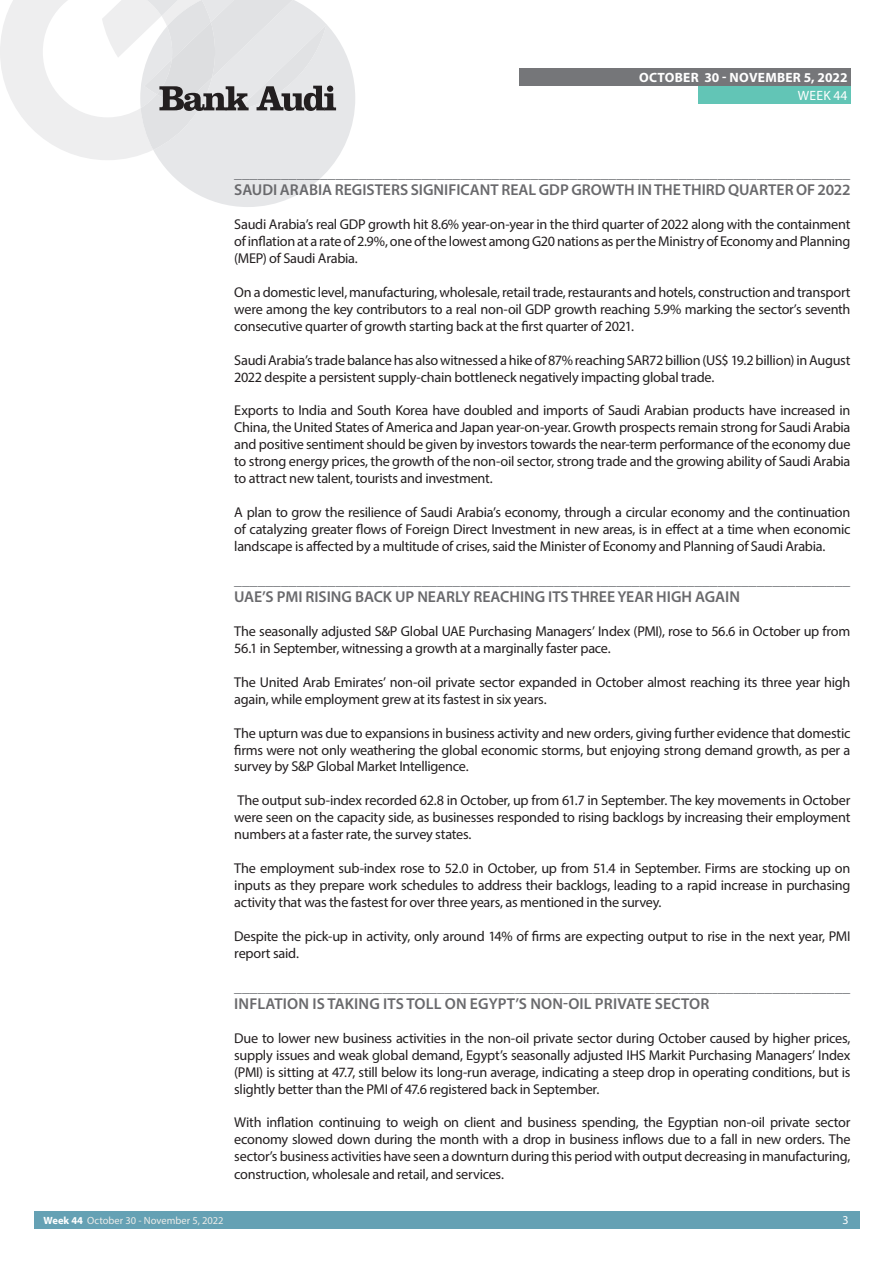
<style>
.page{position:relative;width:893px;height:1263px;background:#fff}
.page>*{position:absolute;margin:0;border:0;box-sizing:border-box;transform-origin:0 0}
.t1{font:600 15.75px "Myriad Pro";color:#69696c}
.t2{font:15.6px "Myriad Pro";color:#707276}
.t3{font:14.25px/17px "Myriad Pro";letter-spacing:-.02em;color:#231f20;text-align:justify}
.t4{font:700 13.5px "Myriad Pro";letter-spacing:.02em;color:#fff}
.t5{font:13.5px "Myriad Pro";letter-spacing:.02em;color:#fff}
.t6{font:12px "Myriad Pro";color:#fff}
.t7{font:10.5px "Myriad Pro";color:#ecece9}
.s1{font-weight:700;color:#fff}
</style>
<div class="page">
<div style="left:34px;top:1212px;width:826px;height:17px;background:#65a1b4"></div>
<div style="left:519px;top:68px;width:331px;height:17px;background:#757679"></div>
<div style="left:698px;top:86px;width:152px;height:17px;background:#62c5b6"></div>
<svg style="left:0;top:0;width:355px;height:207px"></svg>
<p class="t4" style="left:639px;top:68px;width:210px">OCTOBER 30 - NOVEMBER 5, 2022</p>
<p class="t5" style="left:798px;top:87px;width:51px">WEEK 44</p>
<p class="t2" style="left:234px;top:163px;width:617px">_______________________________________________________________________________</p>
<p class="t1" style="left:234px;top:179px;width:618px">SAUDI ARABIA REGISTERS SIGNIFICANT REAL GDP GROWTH IN THE THIRD QUARTER OF 2022</p>
<p class="t3" style="left:234px;top:215px;width:618px">Saudi Arabia’s real GDP growth hit 8.6% year-on-year in the third quarter of 2022 along with the containment of inflation at a rate of 2.9%, one of the lowest among G20 nations as per the Ministry of Economy and Planning (MEP) of Saudi Arabia.</p>
<p class="t3" style="left:234px;top:283px;width:618px">On a domestic level, manufacturing, wholesale, retail trade, restaurants and hotels, construction and transport were among the key contributors to a real non-oil GDP growth reaching 5.9% marking the sector’s seventh consecutive quarter of growth starting back at the first quarter of 2021.</p>
<p class="t3" style="left:234px;top:351px;width:618px">Saudi Arabia’s trade balance has also witnessed a hike of 87% reaching SAR72 billion (US$ 19.2 billion) in August<br>2022 despite a persistent supply-chain bottleneck negatively impacting global trade.</p>
<p class="t3" style="left:234px;top:402px;width:618px">Exports to India and South Korea have doubled and imports of Saudi Arabian products have increased in China, the United States of America and Japan year-on-year. Growth prospects remain strong for Saudi Arabia and positive sentiment should be given by investors towards the near-term performance of the economy due to strong energy prices, the growth of the non-oil sector, strong trade and the growing ability of Saudi Arabia to attract new talent, tourists and investment.</p>
<p class="t3" style="left:234px;top:504px;width:618px">A plan to grow the resilience of Saudi Arabia’s economy, through a circular economy and the continuation of catalyzing greater flows of Foreign Direct Investment in new areas, is in effect at a time when economic landscape is affected by a multitude of crises, said the Minister of Economy and Planning of Saudi Arabia.</p>
<p class="t2" style="left:234px;top:570px;width:617px">_______________________________________________________________________________</p>
<p class="t1" style="left:234px;top:587px;width:507px">UAE’S PMI RISING BACK UP NEARLY REACHING ITS THREE YEAR HIGH AGAIN</p>
<p class="t3" style="left:234px;top:622px;width:618px">The seasonally adjusted S&amp;P Global UAE Purchasing Managers’ Index (PMI), rose to 56.6 in October up from<br>56.1 in September, witnessing a growth at a marginally faster pace.</p>
<p class="t3" style="left:234px;top:673px;width:618px">The United Arab Emirates’ non-oil private sector expanded in October almost reaching its three year high again, while employment grew at its fastest in six years.</p>
<p class="t3" style="left:234px;top:724px;width:618px">The upturn was due to expansions in business activity and new orders, giving further evidence that domestic firms were not only weathering the global economic storms, but enjoying strong demand growth, as per a survey by S&amp;P Global Market Intelligence.</p>
<p class="t3" style="left:234px;top:792px;width:618px">The output sub-index recorded 62.8 in October, up from 61.7 in September. The key movements in October were seen on the capacity side, as businesses responded to rising backlogs by increasing their employment numbers at a faster rate, the survey states.</p>
<p class="t3" style="left:234px;top:860px;width:618px">The employment sub-index rose to 52.0 in October, up from 51.4 in September. Firms are stocking up on inputs as they prepare work schedules to address their backlogs, leading to a rapid increase in purchasing activity that was the fastest for over three years, as mentioned in the survey.</p>
<p class="t3" style="left:234px;top:927px;width:618px">Despite the pick-up in activity, only around 14% of firms are expecting output to rise in the next year, PMI report said.</p>
<p class="t2" style="left:234px;top:977px;width:617px">_______________________________________________________________________________</p>
<p class="t1" style="left:234px;top:993px;width:477px">INFLATION IS TAKING ITS TOLL ON EGYPT’S NON-OIL PRIVATE SECTOR</p>
<p class="t3" style="left:234px;top:1029px;width:618px">Due to lower new business activities in the non-oil private sector during October caused by higher prices, supply issues and weak global demand, Egypt’s seasonally adjusted IHS Markit Purchasing Managers’ Index (PMI) is sitting at 47.7, still below its long-run average, indicating a steep drop in operating conditions, but is slightly better than the PMI of 47.6 registered back in September.</p>
<p class="t3" style="left:234px;top:1114px;width:618px">With inflation continuing to weigh on client and business spending, the Egyptian non-oil private sector economy slowed down during the month with a drop in business inflows due to a fall in new orders. The sector’s business activities have seen a downturn during this period with output decreasing in manufacturing, construction, wholesale and retail, and services.</p>
<p class="t7" style="left:44px;top:1214px;width:182px"><span class="s1">Week 44</span> October 30 - November 5, 2022</p>
<p class="t6" style="left:843px;top:1213px;width:8px">3</p>
</div>
